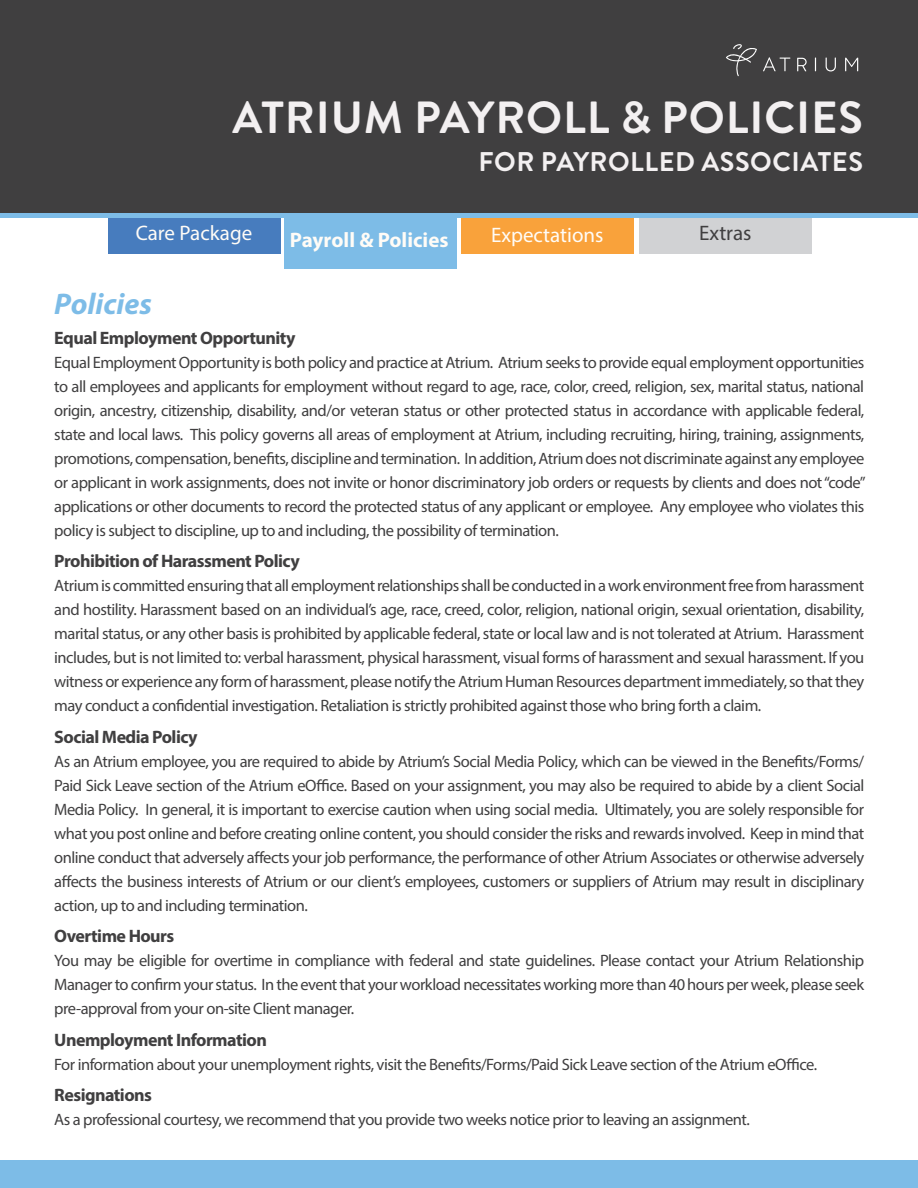
<style>
.page{position:relative;width:918px;height:1188px;background:#fff}
.page>*{position:absolute;margin:0;border:0;box-sizing:border-box;transform-origin:0 0}
.t1{font:700 45px "Brandon Grotesque";letter-spacing:.02em;color:#f3f0f1}
.t2{font:italic 700 30px "Myriad Pro";color:#7dbce7}
.t3{font:700 27px "Brandon Grotesque";letter-spacing:.02em;color:#f3f0f1}
.t4{font:21px "Myriad Pro";color:#fffcf7}
.t5{font:700 21px "Myriad Pro";color:#fffcf7}
.t6{font:21px "Myriad Pro";color:#403f40}
.t7{font:700 18px "Myriad Pro";letter-spacing:-.03em;color:#403f40}
.t8{font:16.5px/24px "Myriad Pro";letter-spacing:-.03em;color:#403f40;text-align:justify}
</style>
<div class="page">
<div style="left:0;top:1161px;width:918px;height:27px;background:#7dbce7"></div>
<div style="left:108px;top:216px;width:172px;height:37px;background:#477cbe"></div>
<div style="left:461px;top:216px;width:172px;height:37px;background:#f9a23b"></div>
<div style="left:639px;top:216px;width:172px;height:37px;background:#d1d2d4"></div>
<div style="left:285px;top:216px;width:172px;height:52px;background:#7dbce7"></div>
<div style="left:0;top:0;width:918px;height:214px;background:#403f40"></div>
<div style="left:0;top:213px;width:918px;height:5px;background:#7dbce7"></div>
<svg style="left:726px;top:44px;width:31px;height:32px"></svg>
<svg style="left:797px;top:58px;width:10px;height:13px"></svg>
<svg style="left:763px;top:57px;width:27px;height:14px"></svg>
<svg style="left:815px;top:58px;width:1px;height:13px"></svg>
<svg style="left:826px;top:58px;width:10px;height:13px"></svg>
<svg style="left:845px;top:58px;width:13px;height:13px"></svg>
<p class="t1" style="left:232px;top:86px;width:632px">ATRIUM PAYROLL &amp; POLICIES</p>
<p class="t3" style="left:478px;top:143px;width:386px">FOR PAYROLLED ASSOCIATES</p>
<p class="t4" style="left:136px;top:220px;width:118px">Care Package</p>
<p class="t5" style="left:290px;top:227px;width:160px">Payroll &amp; Policies</p>
<p class="t4" style="left:491px;top:222px;width:114px">Expectations</p>
<p class="t6" style="left:699px;top:220px;width:54px">Extras</p>
<p class="t2" style="left:54px;top:284px;width:99px">Policies</p>
<p class="t7" style="left:54px;top:326px;width:243px">Equal Employment Opportunity</p>
<p class="t8" style="left:54px;top:350px;width:813px">Equal Employment Opportunity is both policy and practice at Atrium. Atrium seeks to provide equal employment opportunities to all employees and applicants for employment without regard to age, race, color, creed, religion, sex, marital status, national origin, ancestry, citizenship, disability, and/or veteran status or other protected status in accordance with applicable federal, state and local laws. This policy governs all areas of employment at Atrium, including recruiting, hiring, training, assignments, promotions, compensation, benefits, discipline and termination. In addition, Atrium does not discriminate against any employee or applicant in work assignments, does not invite or honor discriminatory job orders or requests by clients and does not “code” applications or other documents to record the protected status of any applicant or employee. Any employee who violates this policy is subject to discipline, up to and including, the possibility of termination.</p>
<p class="t7" style="left:54px;top:549px;width:247px">Prohibition of Harassment Policy</p>
<p class="t8" style="left:54px;top:573px;width:812px">Atrium is committed ensuring that all employment relationships shall be conducted in a work environment free from harassment and hostility. Harassment based on an individual’s age, race, creed, color, religion, national origin, sexual orientation, disability, marital status, or any other basis is prohibited by applicable federal, state or local law and is not tolerated at Atrium. Harassment includes, but is not limited to: verbal harassment, physical harassment, visual forms of harassment and sexual harassment. If you witness or experience any form of harassment, please notify the Atrium Human Resources department immediately, so that they may conduct a confidential investigation. Retaliation is strictly prohibited against those who bring forth a claim.</p>
<p class="t7" style="left:54px;top:725px;width:145px">Social Media Policy</p>
<p class="t8" style="left:54px;top:749px;width:812px">As an Atrium employee, you are required to abide by Atrium’s Social Media Policy, which can be viewed in the Benefits/Forms/ Paid Sick Leave section of the Atrium eOffice. Based on your assignment, you may also be required to abide by a client Social Media Policy. In general, it is important to exercise caution when using social media. Ultimately, you are solely responsible for what you post online and before creating online content, you should consider the risks and rewards involved. Keep in mind that online conduct that adversely affects your job performance, the performance of other Atrium Associates or otherwise adversely affects the business interests of Atrium or our client’s employees, customers or suppliers of Atrium may result in disciplinary action, up to and including termination.</p>
<p class="t7" style="left:54px;top:924px;width:122px">Overtime Hours</p>
<p class="t8" style="left:54px;top:948px;width:811px">You may be eligible for overtime in compliance with federal and state guidelines. Please contact your Atrium Relationship Manager to confirm your status. In the event that your workload necessitates working more than 40 hours per week, please seek pre-approval from your on-site Client manager.</p>
<p class="t7" style="left:54px;top:1028px;width:214px">Unemployment Information</p>
<p class="t8" style="left:54px;top:1052px;width:764px">For information about your unemployment rights, visit the Benefits/Forms/Paid Sick Leave section of the Atrium eOffice.</p>
<p class="t7" style="left:54px;top:1083px;width:99px">Resignations</p>
<p class="t8" style="left:54px;top:1107px;width:697px">As a professional courtesy, we recommend that you provide two weeks notice prior to leaving an assignment.</p>
</div>
